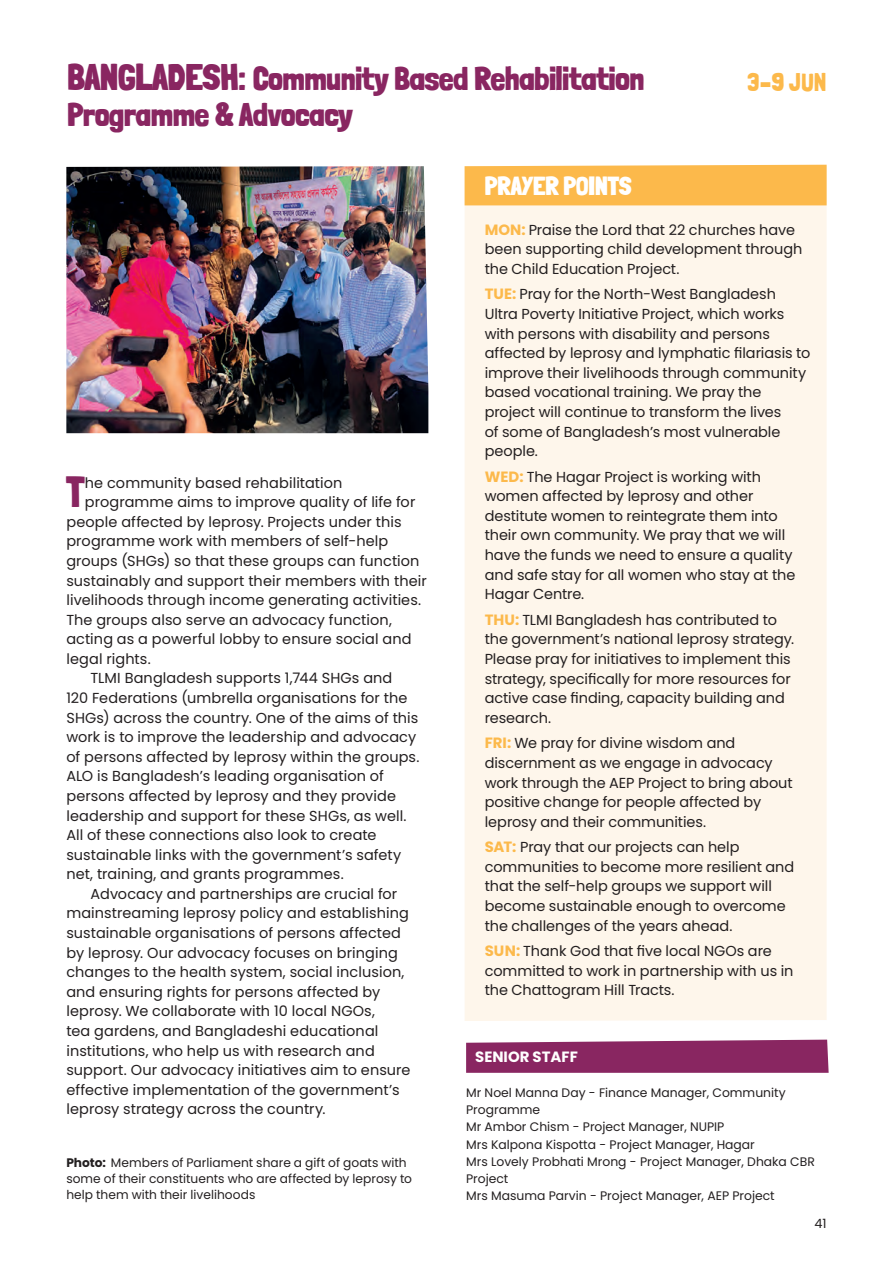
<style>
.page{position:relative;width:893px;height:1263px;background:#fff}
.page>*{position:absolute;margin:0;border:0;box-sizing:border-box;transform-origin:0 0}
.t1{font:43.65px "Londrina Solid";color:#892661}
.t2{font:900 31.95px/36.2px "Londrina Solid";color:#892661}
.t3{font:900 25.5px "Londrina Solid";color:#fff}
.t4{font:25.5px "Londrina Solid";color:#fcb94b}
.t5{font:700 14.85px "Poppins";color:#fff}
.t6{font:14.4px/19.6px "Poppins";color:#231f20}
.t7{font:12.75px "Poppins";color:#231f20}
.t8{font:12.3px/17px "Poppins";color:#231f20}
.s1{font-size:36.15px}
.s2{font-weight:700}
.s3{font-weight:700;font-size:14.85px;color:#fcb94b}
</style>
<div class="page">
<div style="left:465px;top:205px;width:362px;height:816px;background:#fef6eb"></div>
<img style="left:66px;top:166px;width:362px;height:267px">
<svg style="left:466px;top:1039px;width:363px;height:34px;background:#91356c"></svg>
<div style="left:465px;top:165px;width:362px;height:40px;background:#fcb94b"></div>
<h2 class="t2" style="left:67px;top:61px;width:578px"><span class="s1">BANGLADESH:</span> Community Based Rehabilitation<br>Programme &amp; Advocacy</h2>
<h3 class="t4" style="left:747px;top:67px;width:81px">3–9 JUN</h3>
<h1 class="t1" style="left:66px;top:466px;width:21px">T</h1>
<p class="t6" style="left:85px;top:473px;width:259px">he community based rehabilitation</p>
<p class="t6" style="left:85px;top:492px;width:332px">programme aims to improve quality of life for</p>
<p class="t6" style="left:66px;top:512px;width:337px">people affected by leprosy. Projects under this</p>
<p class="t6" style="left:66px;top:532px;width:323px">programme work with members of self-help</p>
<p class="t6" style="left:66px;top:551px;width:355px">groups (SHGs) so that these groups can function</p>
<p class="t6" style="left:66px;top:571px;width:362px">sustainably and support their members with their</p>
<p class="t6" style="left:66px;top:590px;width:356px">livelihoods through income generating activities.</p>
<p class="t6" style="left:66px;top:610px;width:327px">The groups also serve an advocacy function,</p>
<p class="t6" style="left:66px;top:629px;width:347px">acting as a powerful lobby to ensure social and</p>
<p class="t6" style="left:66px;top:649px;width:86px">legal rights.</p>
<p class="t6" style="left:90px;top:669px;width:303px">TLMI Bangladesh supports 1,744 SHGs and</p>
<p class="t6" style="left:66px;top:688px;width:343px">120 Federations (umbrella organisations for the</p>
<p class="t6" style="left:66px;top:708px;width:354px">SHGs) across the country. One of the aims of this</p>
<p class="t6" style="left:66px;top:727px;width:351px">work is to improve the leadership and advocacy</p>
<p class="t6" style="left:66px;top:747px;width:355px">of persons affected by leprosy within the groups.</p>
<p class="t6" style="left:66px;top:767px;width:319px">ALO is Bangladesh’s leading organisation of</p>
<p class="t6" style="left:66px;top:786px;width:331px">persons affected by leprosy and they provide</p>
<p class="t6" style="left:66px;top:806px;width:342px">leadership and support for these SHGs, as well.</p>
<p class="t6" style="left:66px;top:825px;width:312px">All of these connections also look to create</p>
<p class="t6" style="left:66px;top:845px;width:336px">sustainable links with the government’s safety</p>
<p class="t6" style="left:66px;top:864px;width:279px">net, training, and grants programmes.</p>
<p class="t6" style="left:90px;top:884px;width:308px">Advocacy and partnerships are crucial for</p>
<p class="t6" style="left:66px;top:904px;width:344px">mainstreaming leprosy policy and establishing</p>
<p class="t6" style="left:66px;top:923px;width:336px">sustainable organisations of persons affected</p>
<p class="t6" style="left:66px;top:943px;width:333px">by leprosy. Our advocacy focuses on bringing</p>
<p class="t6" style="left:66px;top:962px;width:340px">changes to the health system, social inclusion,</p>
<p class="t6" style="left:66px;top:982px;width:315px">and ensuring rights for persons affected by</p>
<p class="t6" style="left:66px;top:1001px;width:310px">leprosy. We collaborate with 10 local NGOs,</p>
<p class="t6" style="left:66px;top:1021px;width:314px">tea gardens, and Bangladeshi educational</p>
<p class="t6" style="left:66px;top:1041px;width:310px">institutions, who help us with research and</p>
<p class="t6" style="left:66px;top:1060px;width:346px">support. Our advocacy initiatives aim to ensure</p>
<p class="t6" style="left:66px;top:1080px;width:335px">effective implementation of the government’s</p>
<p class="t6" style="left:66px;top:1099px;width:261px">leprosy strategy across the country.</p>
<p class="t8" style="left:66px;top:1155px;width:347px;line-height:15.9px"><span class="s2">Photo:</span> Members of Parliament share a gift of goats with some of their constituents who are affected by leprosy to help them with their livelihoods</p>
<h3 class="t3" style="left:485px;top:171px;width:148px">PRAYER POINTS</h3>
<p class="t6" style="left:485px;top:220px;width:319px"><span class="s3">MON:</span> Praise the Lord that 22 churches have been supporting child development through the Child Education Project.</p>
<p class="t6" style="left:485px;top:285px;width:327px"><span class="s3">TUE:</span> Pray for the North-West Bangladesh Ultra Poverty Initiative Project, which works with persons with disability and persons affected by leprosy and lymphatic filariasis to improve their livelihoods through community based vocational training. We pray the project will continue to transform the lives<br>of some of Bangladesh’s most vulnerable people.</p>
<p class="t6" style="left:485px;top:467px;width:312px"><span class="s3">WED:</span> The Hagar Project is working with women affected by leprosy and other destitute women to reintegrate them into their own community. We pray that we will have the funds we need to ensure a quality and safe stay for all women who stay at the Hagar Centre.</p>
<p class="t6" style="left:485px;top:610px;width:311px"><span class="s3">THU:</span> TLMI Bangladesh has contributed to the government’s national leprosy strategy.<br>Please pray for initiatives to implement this strategy, specifically for more resources for active case finding, capacity building and research.</p>
<p class="t6" style="left:485px;top:733px;width:309px"><span class="s3">FRI:</span> We pray for divine wisdom and discernment as we engage in advocacy work through the AEP Project to bring about positive change for people affected by leprosy and their communities.</p>
<p class="t6" style="left:485px;top:837px;width:311px"><span class="s3">SAT:</span> Pray that our projects can help communities to become more resilient and that the self-help groups we support will become sustainable enough to overcome the challenges of the years ahead.</p>
<p class="t6" style="left:485px;top:941px;width:310px"><span class="s3">SUN:</span> Thank God that five local NGOs are committed to work in partnership with us in the Chattogram Hill Tracts.</p>
<p class="t5" style="left:475px;top:1048px;width:104px">SENIOR STAFF</p>
<p class="t8" style="left:466px;top:1085px;width:350px">Mr Noel Manna Day - Finance Manager, Community Programme<br>Mr Ambor Chism - Project Manager, NUPIP<br>Mrs Kalpona Kispotta - Project Manager, Hagar<br>Mrs Lovely Probhati Mrong - Project Manager, Dhaka CBR Project<br>Mrs Masuma Parvin - Project Manager, AEP Project</p>
<p class="t7" style="left:815px;top:1216px;width:13px">41</p>
</div>
